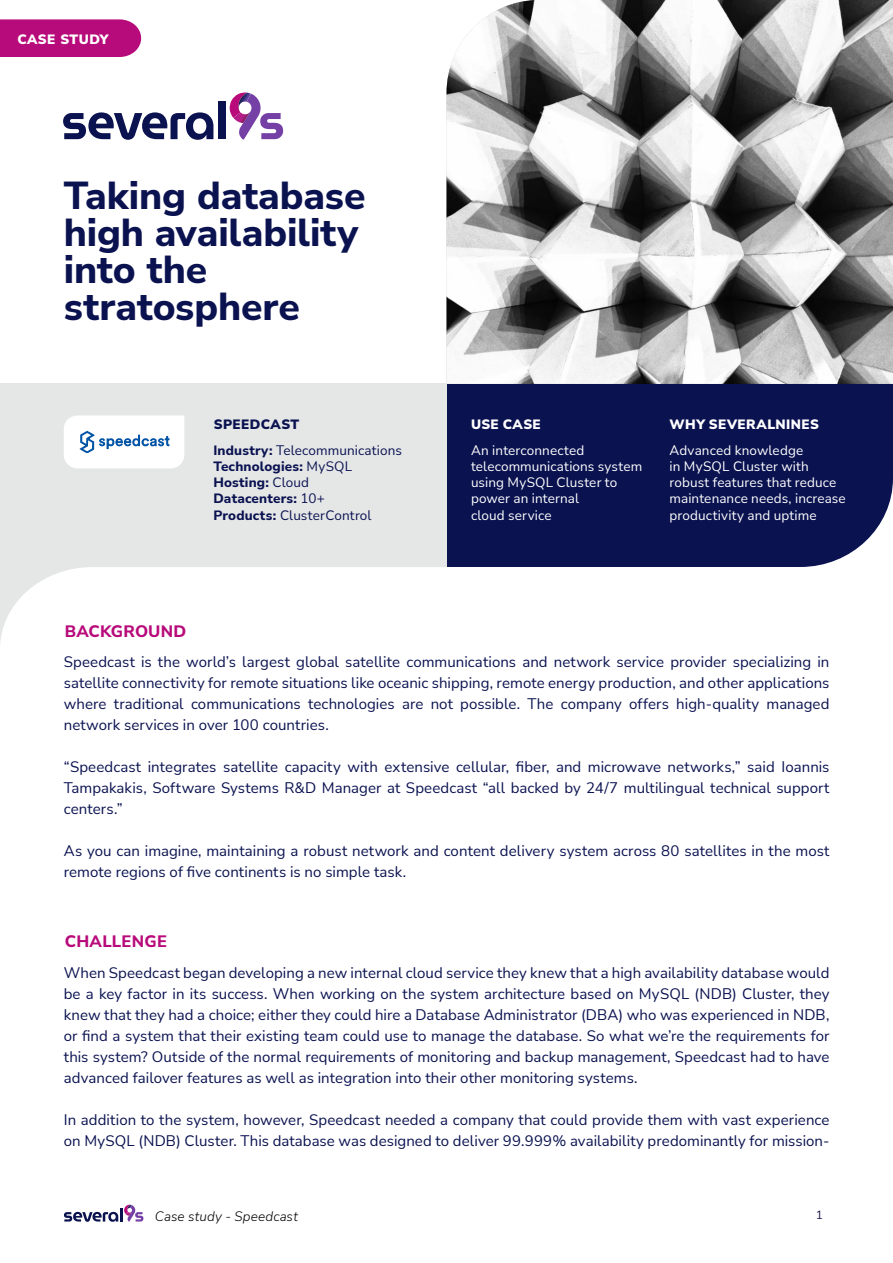
<style>
.page{position:relative;width:893px;height:1263px;background:#fff}
.page>*{position:absolute;margin:0;border:0;box-sizing:border-box;transform-origin:0 0}
.Heaader_02{font:800 39px/37px "Nunito Sans";letter-spacing:-.005em;color:#0a1250}
.Heaader_02-2{font:800 16.5px "Nunito Sans";letter-spacing:.015em;color:#b80a7a}
.Heaader_02-3{font:15px/21px "Nunito Sans";letter-spacing:.005em;color:#0a1250;text-align:justify}
.Heaader_02-4{font:13.5px/16.2px "Nunito Sans";letter-spacing:.01em;color:#fff}
.Heaader_02-5{font:13.5px "Nunito Sans";letter-spacing:.01em;color:#0a1250}
.Heaader_02-6{font:800 13.5px "Nunito Sans";letter-spacing:.015em;color:#0a1250}
.Heaader_02-7{font:900 13.5px "Nunito Sans";letter-spacing:.03em;color:#fff}
.Heaader_02-8{font:italic 300 13.5px "Nunito Sans";letter-spacing:.015em;color:#000}
.Heaader_02-9{font:900 13.5px "Nunito Sans";letter-spacing:.03em;color:#0a1250}
.Contact{font:900 13.5px "Nunito Sans";letter-spacing:.03em;color:#fff}
.t1{font:12px "Nunito";color:#1d184b}
.s1{font-weight:800}
.s2{font-weight:400}
</style>
<div class="page">
<svg style="left:64px;top:1204px;width:79px;height:18px"></svg>
<img style="left:446px;top:0;width:447px;height:384px">
<svg style="left:63px;top:112px;width:150px;height:28px"></svg>
<div style="left:219px;top:102px;width:7px;height:37px;background:#0a1250"></div>
<svg style="left:229px;top:92px;width:54px;height:48px"></svg>
<div style="left:446px;top:384px;width:447px;height:183px;background:#0a1250"></div>
<div style="left:0;top:384px;width:446px;height:289px;background:#e5e7e7"></div>
<div style="left:0;top:567px;width:446px;height:106px;background:#fff"></div>
<div style="left:0;top:19px;width:142px;height:38px;background:#b80b7b"></div>
<svg style="left:64px;top:415px;width:120px;height:53px;background:#eaf1f7"></svg>
<p class="Contact" style="left:17px;top:29px;width:93px">CASE STUDY</p>
<p class="Heaader_02" style="left:64px;top:175px;width:303px">Taking database high availability into the stratosphere</p>
<p class="Heaader_02-9" style="left:214px;top:415px;width:87px">SPEEDCAST</p>
<p class="Heaader_02-7" style="left:471px;top:415px;width:71px">USE CASE</p>
<p class="Heaader_02-7" style="left:670px;top:415px;width:151px">WHY SEVERALNINES</p>
<p class="Heaader_02-5" style="left:213px;top:441px;width:190px"><span class="s1">Industry:</span> Telecommunications</p>
<p class="Heaader_02-6" style="left:213px;top:457px;width:140px">Technologies: <span class="s2">MySQL</span></p>
<p class="Heaader_02-6" style="left:213px;top:473px;width:97px">Hosting: <span class="s2">Cloud</span></p>
<p class="Heaader_02-6" style="left:213px;top:489px;width:113px">Datacenters: <span class="s2">10+</span></p>
<p class="Heaader_02-5" style="left:213px;top:505px;width:160px"><span class="s1">Products:</span> ClusterControl</p>
<p class="Heaader_02-4" style="left:471px;top:441px;width:173px">An interconnected telecommunications system using MySQL Cluster to power an internal</p>
<p class="Heaader_02-4" style="left:471px;top:506px;width:82px">cloud service</p>
<p class="Heaader_02-4" style="left:670px;top:441px;width:178px">Advanced knowledge<br>in MySQL Cluster with robust features that reduce maintenance needs, increase</p>
<p class="Heaader_02-4" style="left:670px;top:506px;width:148px">productivity and uptime</p>
<p class="Heaader_02-2" style="left:65px;top:619px;width:123px">BACKGROUND</p>
<p class="Heaader_02-3" style="left:64px;top:651px;width:767px">Speedcast is the world’s largest global satellite communications and network service provider specializing in satellite connectivity for remote situations like oceanic shipping, remote energy production, and other applications where traditional communications technologies are not possible. The company offers high-quality managed network services in over 100 countries.</p>
<p class="Heaader_02-3" style="left:64px;top:756px;width:767px">“Speedcast integrates satellite capacity with extensive cellular, fiber, and microwave networks,” said Ioannis Tampakakis, Software Systems R&amp;D Manager at Speedcast “all backed by 24/7 multilingual technical support centers.”</p>
<p class="Heaader_02-3" style="left:64px;top:840px;width:767px">As you can imagine, maintaining a robust network and content delivery system across 80 satellites in the most remote regions of five continents is no simple task.</p>
<p class="Heaader_02-2" style="left:65px;top:930px;width:104px">CHALLENGE</p>
<p class="Heaader_02-3" style="left:64px;top:961px;width:767px">When Speedcast began developing a new internal cloud service they knew that a high availability database would be a key factor in its success. When working on the system architecture based on MySQL (NDB) Cluster, they knew that they had a choice; either they could hire a Database Administrator (DBA) who was experienced in NDB, or find a system that their existing team could use to manage the database. So what we’re the requirements for this system? Outside of the normal requirements of monitoring and backup management, Speedcast had to have advanced failover features as well as integration into their other monitoring systems.</p>
<p class="Heaader_02-3" style="left:64px;top:1108px;width:767px">In addition to the system, however, Speedcast needed a company that could provide them with vast experience on MySQL (NDB) Cluster. This database was designed to deliver 99.999% availability predominantly for mission-</p>
<p class="Heaader_02-8" style="left:155px;top:1207px;width:144px">Case study - Speedcast</p>
<p class="t1" style="left:816px;top:1206px;width:9px">1</p>
</div>
